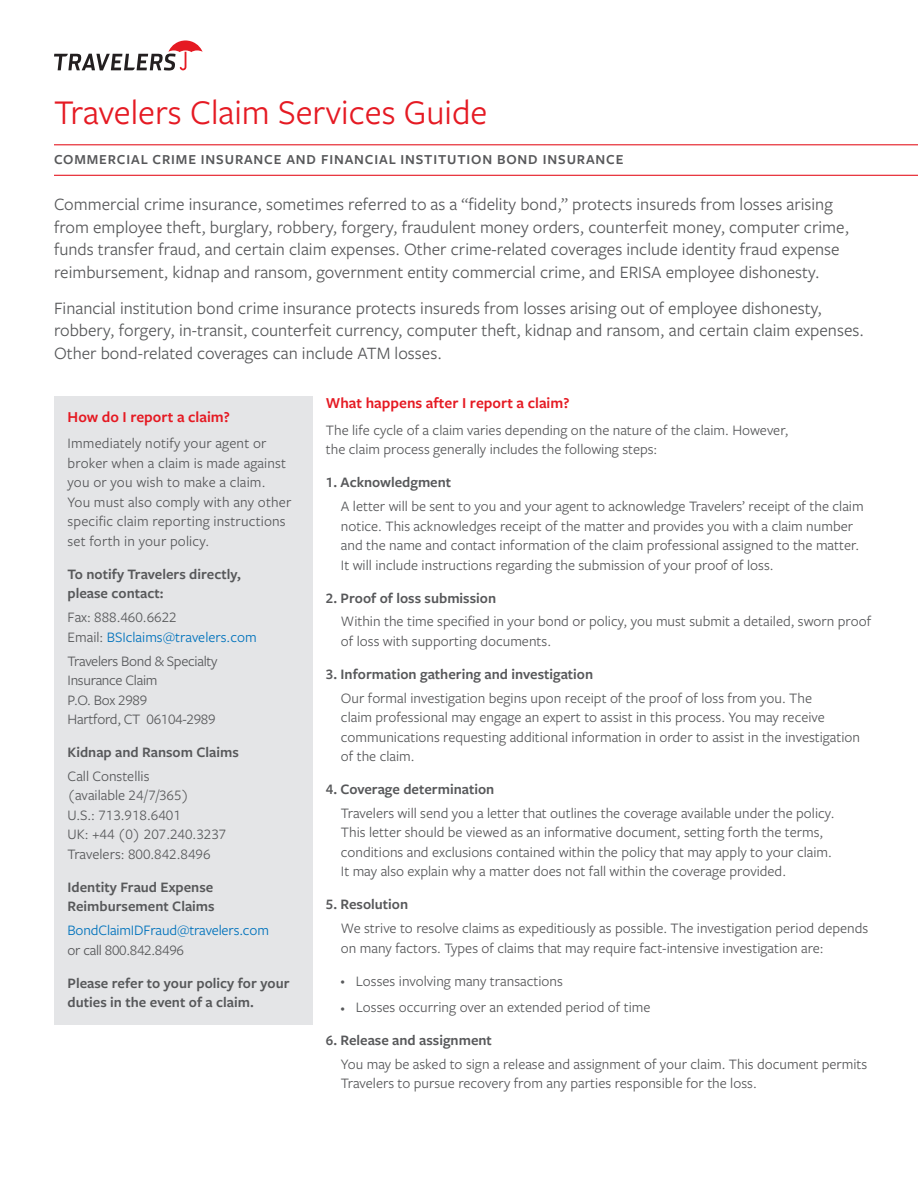
<style>
.page{position:relative;width:918px;height:1188px;background:#fff}
.page>*{position:absolute;margin:0;border:0;box-sizing:border-box;transform-origin:0 0}
.t1{font:36px "Freight Sans Pro";color:#e51a23}
.t2{font:18px/22.5px "Freight Sans Pro";color:#57585a}
.t3{font:600 15.75px "Freight Sans Pro";color:#e51a23}
.t4{font:15px/19.5px "Freight Sans Pro";color:#57585a}
.t5{font:600 15px/19.5px "Freight Sans Pro";color:#57585a}
.t6{font:15px/19.5px "Freight Sans Pro";letter-spacing:-.01em;color:#0072bc}
.t7{font:15px "Freight Sans Pro";letter-spacing:-.02em;color:#57585a}
.t8{font:600 14.25px "Freight Sans Pro";letter-spacing:.06em;color:#57585a}
.s1{color:#57585a}
.s2{font-size:8.55px}
</style>
<div class="page">
<svg style="left:54px;top:40px;width:149px;height:31px"></svg>
<div style="left:54px;top:396px;width:259px;height:629px;background:#e4e5e7"></div>
<hr style="left:54px;top:144px;width:864px;height:1px;background:#e51a23">
<hr style="left:54px;top:175px;width:864px;height:1px;background:#e51a23">
<h1 class="t1" style="left:54px;top:89px;width:435px">Travelers Claim Services Guide</h1>
<p class="t8" style="left:54px;top:150px;width:571px">COMMERCIAL CRIME INSURANCE AND FINANCIAL INSTITUTION BOND INSURANCE</p>
<p class="t2" style="left:54px;top:193px;width:797px">Commercial crime insurance, sometimes referred to as a “fidelity bond,” protects insureds from losses arising from employee theft, burglary, robbery, forgery, fraudulent money orders, counterfeit money, computer crime, funds transfer fraud, and certain claim expenses. Other crime-related coverages include identity fraud expense reimbursement, kidnap and ransom, government entity commercial crime, and ERISA employee dishonesty.</p>
<p class="t2" style="left:54px;top:296px;width:811px">Financial institution bond crime insurance protects insureds from losses arising out of employee dishonesty, robbery, forgery, in-transit, counterfeit currency, computer theft, kidnap and ransom, and certain claim expenses.<br>Other bond-related coverages can include ATM losses.</p>
<h2 class="t3" style="left:68px;top:406px;width:164px">How do I report a claim?</h2>
<p class="t4" style="left:68px;top:433px;width:225px">Immediately notify your agent or broker when a claim is made against you or you wish to make a claim.<br>You must also comply with any other specific claim reporting instructions set forth in your policy.</p>
<p class="t5" style="left:68px;top:564px;width:175px">To notify Travelers directly, please contact:</p>
<p class="t4" style="left:68px;top:607px;width:111px">Fax: 888.460.6622</p>
<p class="t6" style="left:68px;top:627px;width:191px"><span class="s1">Email:</span> BSIclaims@travelers.com</p>
<p class="t7" style="left:68px;top:651px;width:151px">Travelers Bond &amp; Specialty</p>
<p class="t7" style="left:68px;top:670px;width:91px">Insurance Claim</p>
<p class="t4" style="left:68px;top:689px;width:81px">P.O. Box 2989</p>
<p class="t7" style="left:68px;top:709px;width:150px">Hartford, CT 06104-2989</p>
<p class="t5" style="left:68px;top:742px;width:173px">Kidnap and Ransom Claims</p>
<p class="t4" style="left:68px;top:766px;width:123px">Call Constellis (available 24/7/365)</p>
<p class="t4" style="left:68px;top:805px;width:115px">U.S.: 713.918.6401</p>
<p class="t4" style="left:68px;top:824px;width:160px">UK: +44 (0) 207.240.3237</p>
<p class="t4" style="left:68px;top:844px;width:144px">Travelers: 800.842.8496</p>
<p class="t5" style="left:68px;top:877px;width:147px">Identity Fraud Expense</p>
<p class="t5" style="left:68px;top:896px;width:149px">Reimbursement Claims</p>
<p class="t6" style="left:68px;top:920px;width:203px">BondClaimIDFraud@travelers.com <span class="s1">or call 800.842.8496</span></p>
<p class="t5" style="left:68px;top:972px;width:224px">Please refer to your policy for your duties in the event of a claim.</p>
<h2 class="t3" style="left:326px;top:393px;width:245px">What happens after I report a claim?</h2>
<p class="t4" style="left:326px;top:419px;width:464px">The life cycle of a claim varies depending on the nature of the claim. However, the claim process generally includes the following steps:</p>
<h3 class="t5" style="left:326px;top:472px;width:127px">1. Acknowledgment</h3>
<p class="t4" style="left:341px;top:496px;width:524px">A letter will be sent to you and your agent to acknowledge Travelers’ receipt of the claim notice. This acknowledges receipt of the matter and provides you with a claim number and the name and contact information of the claim professional assigned to the matter.<br>It will include instructions regarding the submission of your proof of loss.</p>
<h3 class="t5" style="left:326px;top:587px;width:172px">2. Proof of loss submission</h3>
<p class="t4" style="left:341px;top:611px;width:532px">Within the time specified in your bond or policy, you must submit a detailed, sworn proof of loss with supporting documents.</p>
<h3 class="t5" style="left:326px;top:664px;width:269px">3. Information gathering and investigation</h3>
<p class="t4" style="left:341px;top:687px;width:521px">Our formal investigation begins upon receipt of the proof of loss from you. The<br>claim professional may engage an expert to assist in this process. You may receive communications requesting additional information in order to assist in the investigation of the claim.</p>
<h3 class="t5" style="left:326px;top:779px;width:170px">4. Coverage determination</h3>
<p class="t4" style="left:341px;top:803px;width:495px">Travelers will send you a letter that outlines the coverage available under the policy.<br>This letter should be viewed as an informative document, setting forth the terms, conditions and exclusions contained within the policy that may apply to your claim.<br>It may also explain why a matter does not fall within the coverage provided.</p>
<h3 class="t5" style="left:326px;top:894px;width:84px">5. Resolution</h3>
<p class="t4" style="left:341px;top:918px;width:529px">We strive to resolve claims as expeditiously as possible. The investigation period depends on many factors. Types of claims that may require fact-intensive investigation are:</p>
<p class="t4" style="left:341px;top:971px;width:223px"><span class="s2">•</span> Losses involving many transactions</p>
<p class="t4" style="left:341px;top:997px;width:311px"><span class="s2">•</span> Losses occurring over an extended period of time</p>
<h3 class="t5" style="left:326px;top:1030px;width:168px">6. Release and assignment</h3>
<p class="t4" style="left:341px;top:1054px;width:528px">You may be asked to sign a release and assignment of your claim. This document permits<br>Travelers to pursue recovery from any parties responsible for the loss.</p>
</div>
